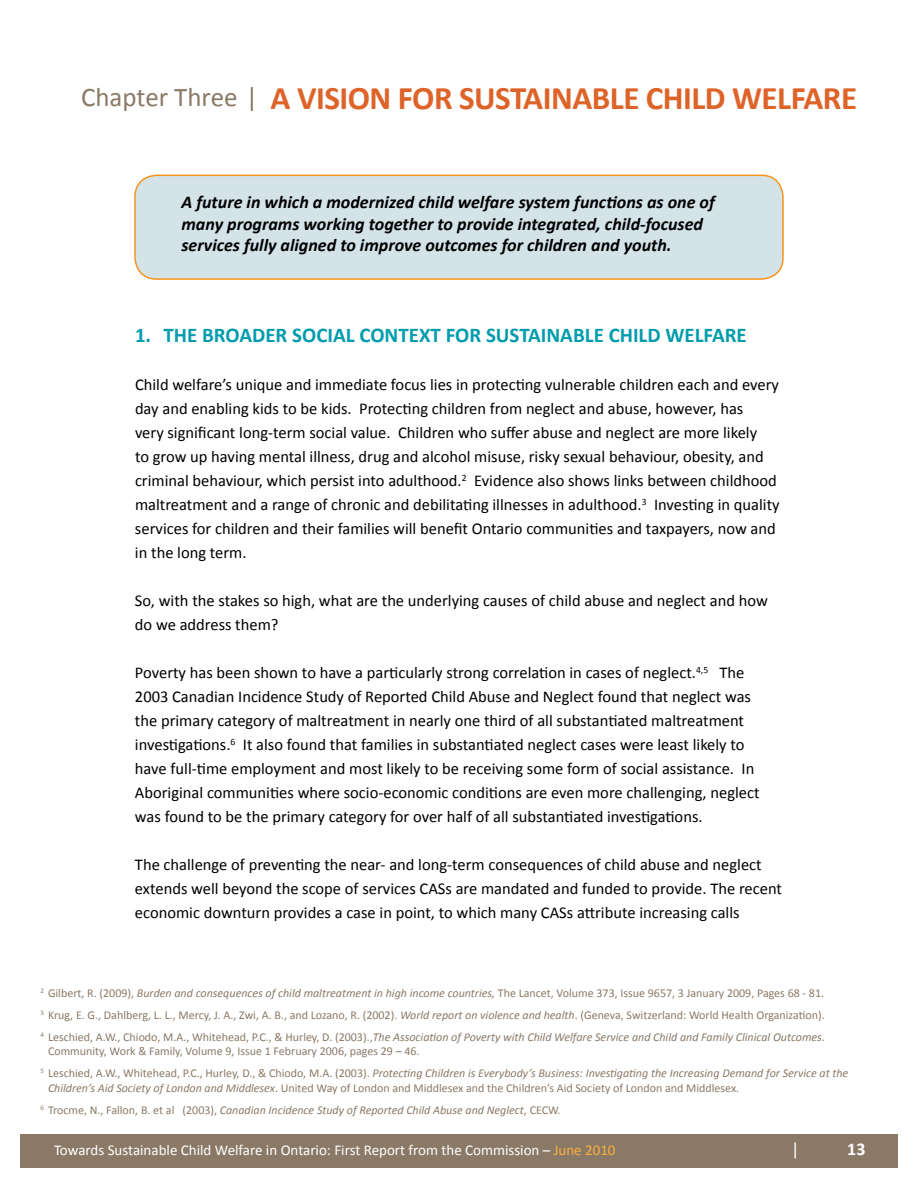
<style>
.page{position:relative;width:918px;height:1188px;background:#fff}
.page>*{position:absolute;margin:0;border:0;box-sizing:border-box;transform-origin:0 0}
.t1{font:700 33px "Calibri";letter-spacing:-.015em;color:#de6328}
.t2{font:700 21px "Calibri";color:#009cad}
.t3{font:italic 700 18px/21.6px "Calibri";color:#000}
.t4{font:700 18px "Calibri";color:#fff}
.t5{font:18px "Calibri";color:#fff}
.t6{font:16.5px/24px "Calibri";color:#000}
.t7{font:15px "Calibri";color:#fff}
.t8{font:12px/21.9px "Calibri";color:#8a7967}
.s1{font-weight:400;font-size:27px;color:#8a7967}
.s2{font-style:italic}
.s3{color:#fbb040}
</style>
<div class="page">
<div style="left:135px;top:175px;width:648px;height:104px;background:#d3e3e8;border-radius:22px"></div>
<div style="left:134px;top:175px;width:650px;height:105px;border:2px solid #f7941e;border-radius:22px"></div>
<div style="left:20px;top:1134px;width:878px;height:34px;background:#8a7967"></div>
<h1 class="t1" style="left:81px;top:77px;width:517px"><span class="s1">Chapter Three |</span> A VISION FOR SUSTAINABLE</h1>
<h1 class="t1" style="left:646px;top:77px;width:186px">CHILD WEL FARE</h1>
<p class="t3" style="left:182px;top:190px;width:535px">A future in which a modernized child welfare system functions as one of many programs working together to provide integrated, child-focused services fully aligned to improve outcomes for children and youth.</p>
<p class="t2" style="left:135px;top:322px;width:613px">1. THE BROADER SOCIAL CONTEXT FOR SUSTAINABLE CHILD WELFARE</p>
<p class="t6" style="left:135px;top:372px;width:646px">Child welfare’s unique and immediate focus lies in protecting vulnerable children each and every day and enabling kids to be kids. Protecting children from neglect and abuse, however, has<br>very significant long-term social value. Children who suffer abuse and neglect are more likely<br>to grow up having mental illness, drug and alcohol misuse, risky sexual behaviour, obesity, and criminal behaviour, which persist into adulthood.<sup>2</sup> Evidence also shows links between childhood maltreatment and a range of chronic and debilitating illnesses in adulthood.<sup>3</sup> Investing in quality services for children and their families will benefit Ontario communities and taxpayers, now and in the long term.</p>
<p class="t6" style="left:135px;top:588px;width:635px">So, with the stakes so high, what are the underlying causes of child abuse and neglect and how do we address them?</p>
<p class="t6" style="left:135px;top:660px;width:626px">Poverty has been shown to have a particularly strong correlation in cases of neglect.<sup>4,5</sup> The 2003 Canadian Incidence Study of Reported Child Abuse and Neglect found that neglect was the primary category of maltreatment in nearly one third of all substantiated maltreatment investigations.<sup>6</sup> It also found that families in substantiated neglect cases were least likely to have full-time employment and most likely to be receiving some form of social assistance. In Aboriginal communities where socio-economic conditions are even more challenging, neglect was found to be the primary category for over half of all substantiated investigations.</p>
<p class="t6" style="left:135px;top:852px;width:649px">The challenge of preventing the near- and long-term consequences of child abuse and neglect extends well beyond the scope of services CASs are mandated and funded to provide. The recent economic downturn provides a case in point, to which many CASs attribute increasing calls</p>
<p class="t8" style="left:40px;top:982px;width:786px;text-align:justify"><sup>2</sup> Gilbert, R. (2009), <span class="s2">Burden and consequences of child maltreatment in high income countries,</span> The Lancet, Volume 373, Issue 9657, 3 January 2009, Pages 68 - 81.<br><sup>3</sup> Krug, E. G., Dahlberg, L. L., Mercy, J. A., Zwi, A. B., and Lozano, R. (2002). <span class="s2">World report on violence and health</span>. (Geneva, Switzerland: World Health Organization).<br><sup>4</sup> Leschied, A.W., Chiodo, M.A., Whitehead, P.C., &amp; Hurley, D. (2003).,<span class="s2">The Association of Poverty with Child Welfare Service and Child and Family Clinical Outcomes</span>.</p>
<p class="t8" style="left:40px;top:1040px;width:809px;text-indent:8px">Community, Work &amp; Family, Volume 9, Issue 1 February 2006, pages 29 – 46.<br><sup>5</sup> Leschied, A.W., Whitehead, P.C., Hurley, D., &amp; Chiodo, M.A. (2003). <span class="s2">Protecting Children is Everybody’s Business: Investigating the Increasing Demand for Service at the</span></p>
<p class="t8" style="left:40px;top:1076px;width:700px;text-indent:8px"><span class="s2">Children’s Aid Society of London and Middlesex</span>. United Way of London and Middlesex and the Children’s Aid Society of London and Middlesex.<br><sup>6</sup> Trocme, N., Fallon, B. et al (2003), <span class="s2">Canadian Incidence Study of Reported Child Abuse and Neglect</span>, CECW.</p>
<p class="t7" style="left:54px;top:1141px;width:563px">Towards Sustainable Child Welfare in Ontario: First Report from the Commission – <span class="s3">June 2010</span></p>
<p class="t5" style="left:791px;top:1138px;width:10px">|</p>
<p class="t4" style="left:847px;top:1138px;width:20px">13</p>
</div>
